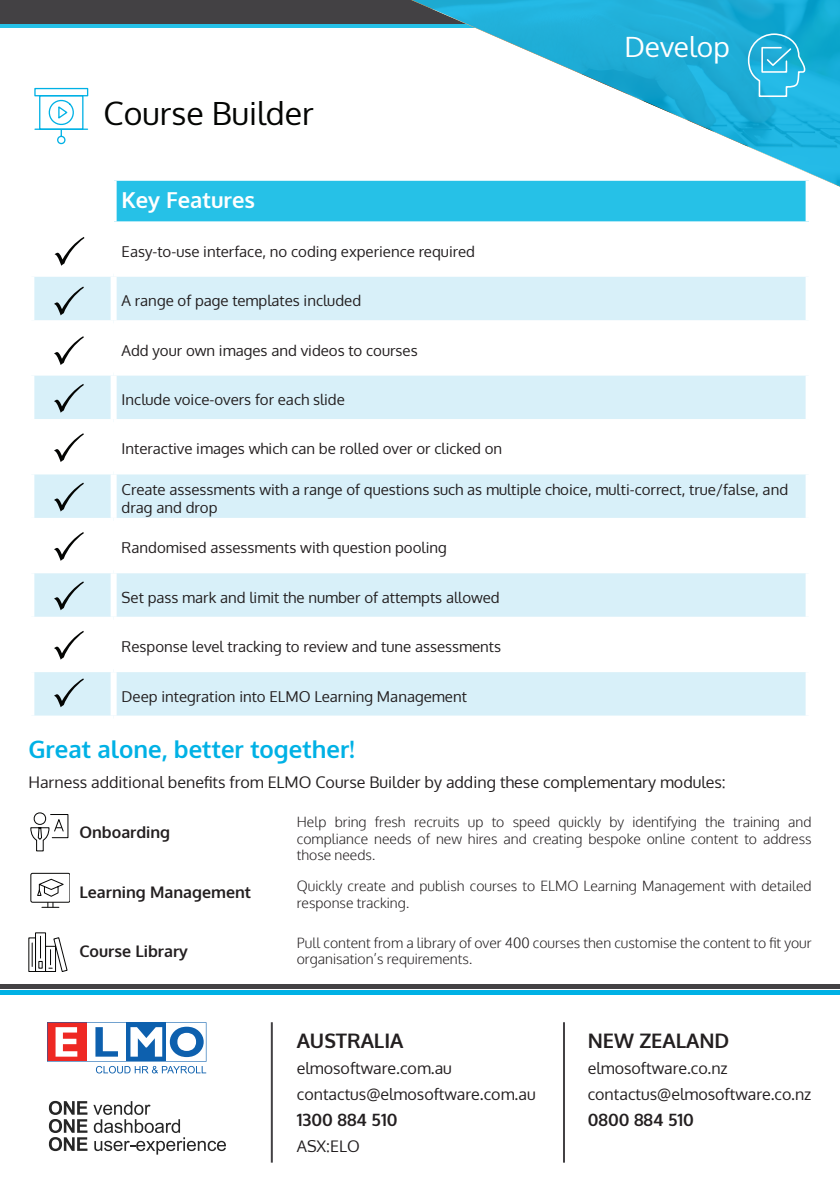
<style>
.page{position:relative;width:840px;height:1191px;background:#fff}
.page>*{position:absolute;margin:0;border:0;box-sizing:border-box;transform-origin:0 0}
.t1{font:32px "Oxygen";color:#040503}
.t2{font:28px "Oxygen";color:#fff}
.t3{font:700 24px "Oxygen";color:#00b1e5}
.t4{font:700 22px "Oxygen";color:#fff}
.t5{font:700 20px "Oxygen";color:#231f20}
.t6{font:700 17px "Oxygen";color:#231f20}
.t7{font:16px/26px "Oxygen";color:#231f20}
.t8{font:700 16px "Oxygen";color:#231f20}
.t9{font:15px/18px "Oxygen";color:#231f20}
.t10{font:300 14px/16.8px "Oxygen";color:#231f20}
</style>
<div class="page">
<div style="left:0;top:23px;width:839px;height:5px;background:#26c1e7"></div>
<div style="left:0;top:0;width:839px;height:23px;background:#434144"></div>
<hr style="left:0;top:990px;width:839px;height:4px;background:#00b1e5">
<div style="left:0;top:984px;width:839px;height:5px;background:#434144"></div>
<div style="left:114px;top:178px;width:694px;height:46px;background:#26c1e7"></div>
<svg style="left:34px;top:277px;width:771px;height:438px;fill:#d8f0f9"></svg>
<div style="left:114px;top:175px;width:697px;height:6px;background:#fff"></div>
<div style="left:111px;top:181px;width:6px;height:40px;background:#fff"></div>
<div style="left:805px;top:181px;width:6px;height:40px;background:#fff"></div>
<div style="left:114px;top:221px;width:697px;height:6px;background:#fff"></div>
<div style="left:111px;top:277px;width:6px;height:43px;background:#fff"></div>
<div style="left:28px;top:320px;width:86px;height:6px;background:#fff"></div>
<div style="left:114px;top:320px;width:697px;height:6px;background:#fff"></div>
<div style="left:111px;top:326px;width:6px;height:43px;background:#fff"></div>
<div style="left:28px;top:369px;width:86px;height:6px;background:#fff"></div>
<div style="left:114px;top:369px;width:697px;height:6px;background:#fff"></div>
<div style="left:111px;top:375px;width:6px;height:44px;background:#fff"></div>
<div style="left:28px;top:419px;width:86px;height:6px;background:#fff"></div>
<div style="left:114px;top:419px;width:697px;height:6px;background:#fff"></div>
<div style="left:111px;top:425px;width:6px;height:43px;background:#fff"></div>
<div style="left:28px;top:468px;width:86px;height:6px;background:#fff"></div>
<div style="left:114px;top:468px;width:697px;height:6px;background:#fff"></div>
<div style="left:111px;top:474px;width:6px;height:44px;background:#fff"></div>
<div style="left:28px;top:518px;width:86px;height:6px;background:#fff"></div>
<div style="left:114px;top:518px;width:697px;height:6px;background:#fff"></div>
<div style="left:111px;top:524px;width:6px;height:43px;background:#fff"></div>
<div style="left:28px;top:567px;width:86px;height:6px;background:#fff"></div>
<div style="left:114px;top:567px;width:697px;height:6px;background:#fff"></div>
<div style="left:111px;top:573px;width:6px;height:44px;background:#fff"></div>
<div style="left:28px;top:617px;width:86px;height:6px;background:#fff"></div>
<div style="left:114px;top:617px;width:697px;height:6px;background:#fff"></div>
<div style="left:111px;top:623px;width:6px;height:43px;background:#fff"></div>
<div style="left:28px;top:666px;width:86px;height:6px;background:#fff"></div>
<div style="left:114px;top:666px;width:697px;height:6px;background:#fff"></div>
<div style="left:111px;top:672px;width:6px;height:43px;background:#fff"></div>
<div style="left:34px;top:88px;width:54px;height:8px;border:1px solid #00b1e5"></div>
<hr style="left:35px;top:129px;width:52px;height:1px;background:#00b1e5">
<svg style="left:38px;top:94px;width:46px;height:50px"></svg>
<div style="left:30px;top:873px;width:40px;height:29px;border:1px solid #050504;border-radius:2px"></div>
<svg style="left:36px;top:878px;width:29px;height:30px"></svg>
<svg style="left:30px;top:812px;width:38px;height:39px"></svg>
<svg style="left:28px;top:932px;width:39px;height:39px"></svg>
<svg style="left:47px;top:1022px;width:159px;height:51px"></svg>
<svg style="left:54px;top:237px;width:30px;height:29px"></svg>
<svg style="left:54px;top:286px;width:30px;height:29px"></svg>
<svg style="left:54px;top:336px;width:30px;height:29px"></svg>
<svg style="left:54px;top:384px;width:30px;height:29px"></svg>
<svg style="left:54px;top:433px;width:30px;height:29px"></svg>
<svg style="left:54px;top:482px;width:30px;height:29px"></svg>
<svg style="left:54px;top:532px;width:30px;height:29px"></svg>
<svg style="left:54px;top:581px;width:30px;height:29px"></svg>
<svg style="left:54px;top:631px;width:30px;height:28px"></svg>
<svg style="left:54px;top:678px;width:30px;height:29px"></svg>
<hr style="left:271px;top:1022px;width:2px;height:140px;background:#434144">
<hr style="left:562px;top:1022px;width:2px;height:140px;background:#434144">
<svg style="left:346px;top:0;width:493px;height:199px"></svg>
<svg style="left:746px;top:33px;width:60px;height:66px;background:#38b9de"></svg>
<svg style="left:49px;top:1100px;width:38px;height:51px"></svg>
<svg style="left:93px;top:1101px;width:133px;height:53px"></svg>
<p class="t1" style="left:104px;top:92px;width:211px">Course Builder</p>
<p class="t2" style="left:624px;top:28px;width:107px">Develop</p>
<p class="t4" style="left:122px;top:187px;width:135px">Key Features</p>
<p class="t9" style="left:122px;top:242px;width:355px">Easy-to-use interface, no coding experience required</p>
<p class="t9" style="left:122px;top:292px;width:241px">A range of page templates included</p>
<p class="t9" style="left:122px;top:341px;width:297px">Add your own images and videos to courses</p>
<p class="t9" style="left:122px;top:391px;width:225px">Include voice-overs for each slide</p>
<p class="t9" style="left:122px;top:440px;width:382px">Interactive images which can be rolled over or clicked on</p>
<p class="t9" style="left:122px;top:480px;width:667px">Create assessments with a range of questions such as multiple choice, multi-correct, true/false, and drag and drop</p>
<p class="t9" style="left:122px;top:539px;width:326px">Randomised assessments with question pooling</p>
<p class="t9" style="left:122px;top:588px;width:379px">Set pass mark and limit the number of attempts allowed</p>
<p class="t9" style="left:122px;top:638px;width:381px">Response level tracking to review and tune assessments</p>
<p class="t9" style="left:122px;top:687px;width:346px">Deep integration into ELMO Learning Management</p>
<p class="t3" style="left:28px;top:734px;width:328px">Great alone, better together!</p>
<p class="t7" style="left:28px;top:769px;width:698px">Harness additional benefits from ELMO Course Builder by adding these complementary modules:</p>
<p class="t8" style="left:79px;top:821px;width:92px">Onboarding</p>
<p class="t8" style="left:79px;top:882px;width:173px">Learning Management</p>
<p class="t8" style="left:79px;top:941px;width:110px">Course Library</p>
<p class="t10" style="left:296px;top:813px;width:516px;text-align:justify">Help bring fresh recruits up to speed quickly by identifying the training and compliance needs of new hires and creating bespoke online content to address those needs.</p>
<p class="t10" style="left:296px;top:878px;width:516px">Quickly create and publish courses to ELMO Learning Management with detailed response tracking.</p>
<p class="t10" style="left:296px;top:934px;width:516px">Pull content from a library of over 400 courses then customise the content to fit your organisation’s requirements.</p>
<p class="t5" style="left:296px;top:1028px;width:108px">AUSTRALIA</p>
<p class="t7" style="left:296px;top:1055px;width:240px">elmosoftware.com.au contactus@elmosoftware.com.au</p>
<p class="t6" style="left:296px;top:1109px;width:102px">1300 884 510</p>
<p class="t7" style="left:296px;top:1133px;width:64px">ASX:ELO</p>
<p class="t5" style="left:587px;top:1028px;width:143px">NEW ZEALAND</p>
<p class="t7" style="left:587px;top:1055px;width:225px">elmosoftware.co.nz contactus@elmosoftware.co.nz</p>
<p class="t6" style="left:587px;top:1109px;width:108px">0800 884 510</p>
</div>
